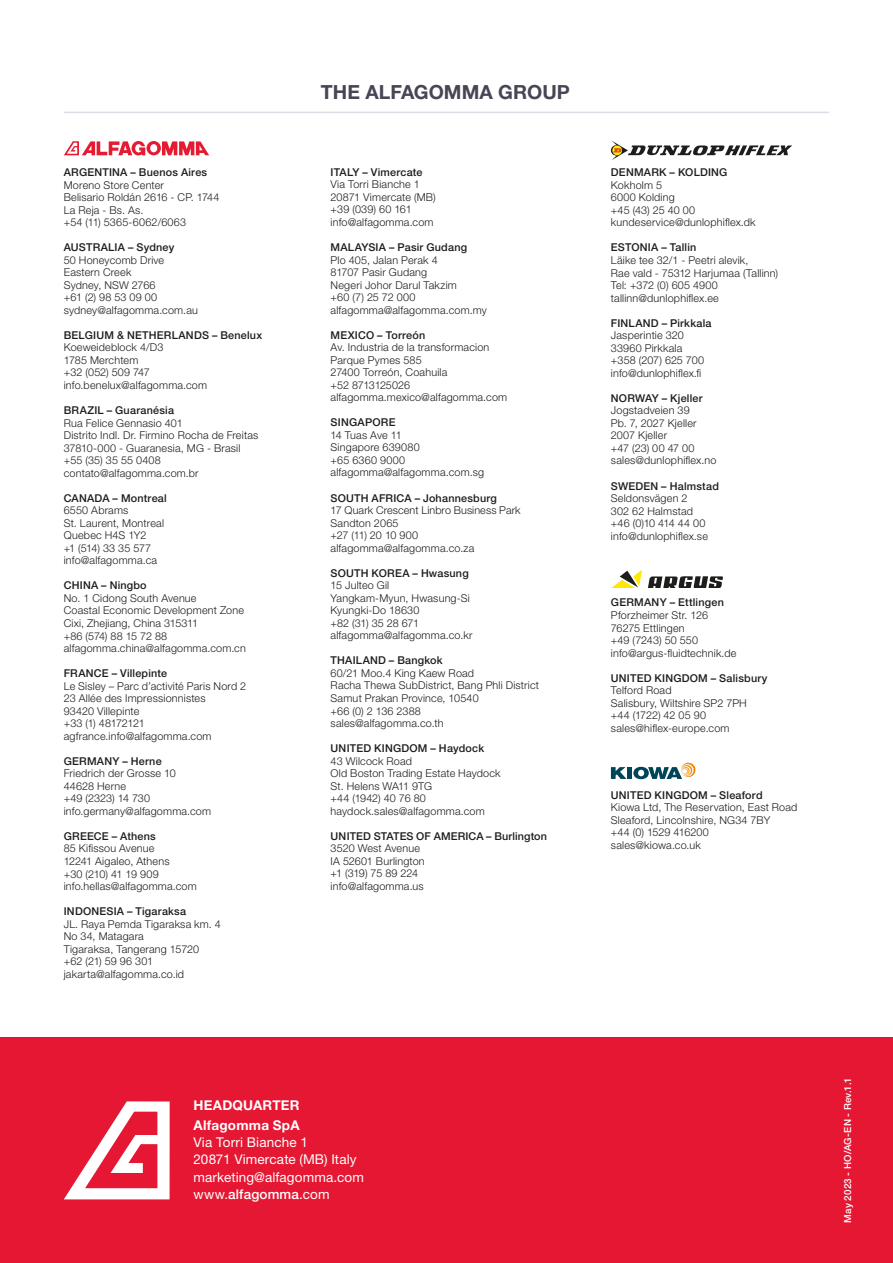
<style>
.page{position:relative;width:893px;height:1263px;background:#fff}
.page>*{position:absolute;margin:0;border:0;box-sizing:border-box;transform-origin:0 0}
.t1{font:700 19.5px "Helvetica Neue LT Std";color:#464655}
.t2{font:13.5px/17.2px "Helvetica Neue LT Std";letter-spacing:.01em;color:#fff}
.t3{font:700 13.5px/19.4px "Helvetica Neue LT Std";letter-spacing:.015em;color:#fff}
.t4{font:300 10.8px/12.6px "Helvetica Neue LT Std";letter-spacing:.02em;color:#1d1d1b}
.t5{font:500 10.8px "Helvetica Neue LT Std";letter-spacing:.02em;color:#1d1d1b}
.t6{font:500 9.75px "Helvetica Neue LT Std";letter-spacing:.02em;color:#fff}
.s1{font-weight:500}
</style>
<div class="page">
<svg style="left:64px;top:141px;width:145px;height:14px"></svg>
<svg style="left:611px;top:141px;width:181px;height:19px"></svg>
<svg style="left:648px;top:576px;width:75px;height:12px"></svg>
<svg style="left:611px;top:570px;width:31px;height:18px"></svg>
<svg style="left:611px;top:767px;width:15px;height:12px"></svg>
<div style="left:627px;top:767px;width:5px;height:12px;background:#004457"></div>
<svg style="left:633px;top:763px;width:62px;height:16px"></svg>
<div style="left:0;top:1037px;width:893px;height:226px;background:#e51732"></div>
<svg style="left:64px;top:1101px;width:106px;height:98px"></svg>
<hr style="left:64px;top:112px;width:765px;height:1px;background:#dfdce5">
<p class="t5" style="left:64px;top:166px;width:145px">ARGENTINA – Buenos Aires</p>
<p class="t4" style="left:64px;top:178px;width:157px">Moreno Store Center<br>Belisario Roldán 2616 - CP. 1744<br>La Reja - Bs. As.<br>+54 (11) 5365-6062/6063</p>
<p class="t5" style="left:64px;top:241px;width:112px">AUSTRALIA – Sydney</p>
<p class="t4" style="left:64px;top:253px;width:136px">50 Honeycomb Drive<br>Eastern Creek<br>Sydney, NSW 2766<br>+61 (2) 98 53 09 00 sydney@alfagomma.com.au</p>
<p class="t5" style="left:64px;top:329px;width:200px">BELGIUM &amp; NETHERLANDS – Benelux</p>
<p class="t4" style="left:64px;top:341px;width:145px">Koeweideblock 4/D3<br>1785 Merchtem<br>+32 (052) 509 747 info.benelux@alfagomma.com</p>
<p class="t5" style="left:64px;top:404px;width:112px">BRAZIL – Guaranésia</p>
<p class="t4" style="left:64px;top:416px;width:196px">Rua Felice Gennasio 401<br>Distrito Indl. Dr. Firmino Rocha de Freitas<br>37810-000 - Guaranesia, MG - Brasil +55 (35) 35 55 0408 contato@alfagomma.com.br</p>
<p class="t5" style="left:64px;top:491px;width:105px">CANADA – Montreal</p>
<p class="t4" style="left:64px;top:504px;width:102px">6550 Abrams<br>St. Laurent, Montreal<br>Quebec H4S 1Y2<br>+1 (514) 33 35 577 info@alfagomma.ca</p>
<p class="t5" style="left:64px;top:579px;width:84px">CHINA – Ningbo</p>
<p class="t4" style="left:64px;top:592px;width:184px">No. 1 Cidong South Avenue<br>Coastal Economic Development Zone<br>Cixi, Zhejiang, China 315311<br>+86 (574) 88 15 72 88 alfagomma.china@alfagomma.com.cn</p>
<p class="t5" style="left:64px;top:667px;width:105px">FRANCE – Villepinte</p>
<p class="t4" style="left:64px;top:679px;width:184px">Le Sisley – Parc d’activité Paris Nord 2<br>23 Allée des Impressionnistes<br>93420 Villepinte<br>+33 (1) 48172121 agfrance.info@alfagomma.com</p>
<p class="t5" style="left:64px;top:754px;width:99px">GERMANY – Herne</p>
<p class="t4" style="left:64px;top:767px;width:149px">Friedrich der Grosse 10<br>44628 Herne<br>+49 (2323) 14 730 info.germany@alfagomma.com</p>
<p class="t5" style="left:64px;top:830px;width:94px">GREECE – Athens</p>
<p class="t4" style="left:64px;top:842px;width:135px">85 Kifissou Avenue<br>12241 Aigaleo, Athens<br>+30 (210) 41 19 909 info.hellas@alfagomma.com</p>
<p class="t5" style="left:64px;top:905px;width:124px">INDONESIA – Tigaraksa</p>
<p class="t4" style="left:64px;top:917px;width:159px">JL. Raya Pemda Tigaraksa km. 4<br>No 34, Matagara<br>Tigaraksa, Tangerang 15720<br>+62 (21) 59 96 301 jakarta@alfagomma.co.id</p>
<h1 class="t1" style="left:321px;top:80px;width:250px">THE ALFAGOMMA GROUP</h1>
<p class="t5" style="left:331px;top:166px;width:94px">ITALY – Vimercate</p>
<p class="t4" style="left:331px;top:178px;width:107px">Via Torri Bianche 1<br>20871 Vimercate (MB) +39 (039) 60 161 info@alfagomma.com</p>
<p class="t5" style="left:331px;top:241px;width:138px">MALAYSIA – Pasir Gudang</p>
<p class="t4" style="left:331px;top:253px;width:158px">Plo 405, Jalan Perak 4<br>81707 Pasir Gudang<br>Negeri Johor Darul Takzim<br>+60 (7) 25 72 000 alfagomma@alfagomma.com.my</p>
<p class="t5" style="left:331px;top:328px;width:96px">MEXICO – Torreón</p>
<p class="t4" style="left:331px;top:341px;width:178px">Av. Industria de la transformacion<br>Parque Pymes 585<br>27400 Torreón, Coahuila<br>+52 8713125026 alfagomma.mexico@alfagomma.com</p>
<p class="t5" style="left:331px;top:416px;width:66px">SINGAPORE</p>
<p class="t4" style="left:331px;top:428px;width:155px">14 Tuas Ave 11<br>Singapore 639080<br>+65 6360 9000 alfagomma@alfagomma.com.sg</p>
<p class="t5" style="left:331px;top:491px;width:168px">SOUTH AFRICA – Johannesburg</p>
<p class="t4" style="left:331px;top:504px;width:192px">17 Quark Crescent Linbro Business Park<br>Sandton 2065<br>+27 (11) 20 10 900 alfagomma@alfagomma.co.za</p>
<p class="t5" style="left:331px;top:566px;width:140px">SOUTH KOREA – Hwasung</p>
<p class="t4" style="left:331px;top:579px;width:143px">15 Julteo Gil<br>Yangkam-Myun, Hwasung-Si<br>Kyungki-Do 18630<br>+82 (31) 35 28 671 alfagomma@alfagomma.co.kr</p>
<p class="t5" style="left:331px;top:654px;width:114px">THAILAND – Bangkok</p>
<p class="t4" style="left:331px;top:666px;width:210px">60/21 Moo.4 King Kaew Road<br>Racha Thewa SubDistrict, Bang Phli District<br>Samut Prakan Province, 10540<br>+66 (0) 2 136 2388<br>sales@alfagomma.co.th</p>
<p class="t5" style="left:331px;top:742px;width:155px">UNITED KINGDOM – Haydock</p>
<p class="t4" style="left:331px;top:754px;width:171px">43 Wilcock Road<br>Old Boston Trading Estate Haydock<br>St. Helens WA11 9TG<br>+44 (1942) 40 76 80 haydock.sales@alfagomma.com</p>
<p class="t5" style="left:331px;top:829px;width:218px">UNITED STATES OF AMERICA – Burlington</p>
<p class="t4" style="left:331px;top:842px;width:96px">3520 West Avenue<br>IA 52601 Burlington +1 (319) 75 89 224 info@alfagomma.us</p>
<p class="t5" style="left:611px;top:166px;width:118px">DENMARK – KOLDING</p>
<p class="t4" style="left:611px;top:178px;width:146px">Kokholm 5<br>6000 Kolding<br>+45 (43) 25 40 00 kundeservice@dunlophiflex.dk</p>
<p class="t5" style="left:611px;top:241px;width:87px">ESTONIA – Tallin</p>
<p class="t4" style="left:611px;top:254px;width:169px">Läike tee 32/1 - Peetri alevik,<br>Rae vald - 75312 Harjumaa (Tallinn)<br>Tel: +372 (0) 605 4900 tallinn@dunlophiflex.ee</p>
<p class="t5" style="left:611px;top:316px;width:102px">FINLAND – Pirkkala</p>
<p class="t4" style="left:611px;top:329px;width:95px">Jasperintie 320<br>33960 Pirkkala +358 (207) 625 700 info@dunlophiflex.fi</p>
<p class="t5" style="left:611px;top:391px;width:93px">NORWAY – Kjeller</p>
<p class="t4" style="left:611px;top:404px;width:107px">Jogstadveien 39<br>Pb. 7, 2027 Kjeller<br>2007 Kjeller<br>+47 (23) 00 47 00 sales@dunlophiflex.no</p>
<p class="t5" style="left:611px;top:479px;width:110px">SWEDEN – Halmstad</p>
<p class="t4" style="left:611px;top:492px;width:99px">Seldonsvägen 2<br>302 62 Halmstad +46 (0)10 414 44 00 info@dunlophiflex.se</p>
<p class="t5" style="left:611px;top:596px;width:114px">GERMANY – Ettlingen</p>
<p class="t4" style="left:611px;top:609px;width:127px">Pforzheimer Str. 126<br>76275 Ettlingen<br>+49 (7243) 50 550 info@argus-fluidtechnik.de</p>
<p class="t5" style="left:611px;top:671px;width:158px">UNITED KINGDOM – Salisbury</p>
<p class="t4" style="left:611px;top:684px;width:137px">Telford Road<br>Salisbury, Wiltshire SP2 7PH +44 (1722) 42 05 90 sales@hiflex-europe.com</p>
<p class="t5" style="left:611px;top:788px;width:153px">UNITED KINGDOM – Sleaford</p>
<p class="t4" style="left:611px;top:801px;width:188px">Kiowa Ltd, The Reservation, East Road<br>Sleaford, Lincolnshire, NG34 7BY<br>+44 (0) 1529 416200 sales@kiowa.co.uk</p>
<p class="t3" style="left:193px;top:1096px;width:108px">HEADQUARTER<br>Alfagomma SpA</p>
<p class="t2" style="left:193px;top:1133px;width:172px">Via Torri Bianche 1<br>20871 Vimercate (MB) Italy marketing@alfagomma.com www.<span class="s1">alfagomma</span>.com</p>
<p class="t6" style="left:842px;top:1223px;width:147px;rotate:-90deg">May 2023 - HO/AG-EN - Rev.1.1</p>
</div>
